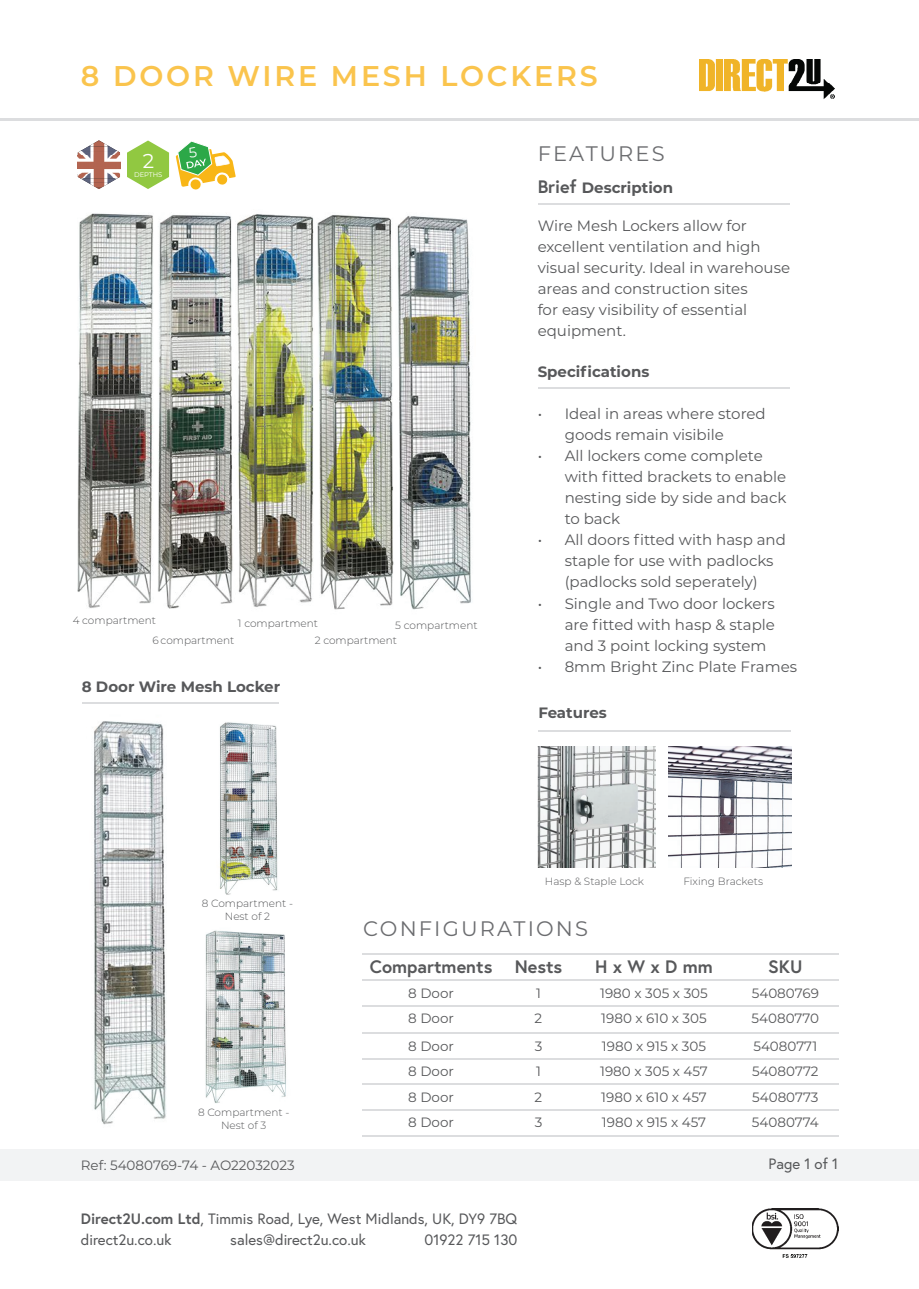
<style>
.page{position:relative;width:919px;height:1289px;background:#fff}
.page>*{position:absolute;margin:0;border:0;box-sizing:border-box;transform-origin:0 0}
.t1{font:600 28.5px "Montserrat";letter-spacing:.1em;color:#fac44d}
.t2{font:21px "Montserrat";letter-spacing:.1em;color:#6c6d70}
.t3{font:19.95px "Montserrat";color:#fff}
.t4{font:700 18px "Europa";color:#57585a}
.t5{font:15px/21px "Montserrat";color:#57585a}
.t6{font:15px "Europa";color:#57585a}
.t7{font:700 15px "Montserrat";color:#57585a}
.t8{font:13.5px "Montserrat";color:#57585a}
.t9{font:300 10.5px/12.6px "Montserrat";color:#57585a;text-align:center}
.t10{font:6.75px "Montserrat";color:#fff}
.s1{font-family:"Europa";font-size:18px}
.s2{font-weight:700}
</style>
<div class="page">
<div style="left:0;top:1148px;width:918px;height:32px;background:#f2f3f4"></div>
<img style="left:752px;top:1208px;width:86px;height:49px">
<img style="left:699px;top:60px;width:136px;height:39px">
<hr style="left:0;top:119px;width:918px;height:2px;background:#dcdddf">
<img style="left:237px;top:214px;width:77px;height:393px">
<img style="left:158px;top:215px;width:75px;height:394px">
<img style="left:78px;top:213px;width:75px;height:395px">
<img style="left:317px;top:215px;width:154px;height:395px">
<hr style="left:537px;top:204px;width:252px;height:1px;background:#dcdddf">
<hr style="left:537px;top:388px;width:252px;height:1px;background:#dcdddf">
<hr style="left:361px;top:953px;width:139px;height:1px;background:#dcdddf">
<hr style="left:500px;top:953px;width:76px;height:1px;background:#dcdddf">
<hr style="left:576px;top:953px;width:155px;height:1px;background:#dcdddf">
<hr style="left:731px;top:953px;width:107px;height:1px;background:#dcdddf">
<hr style="left:361px;top:979px;width:139px;height:1px;background:#dcdddf">
<hr style="left:500px;top:979px;width:76px;height:1px;background:#dcdddf">
<hr style="left:576px;top:979px;width:155px;height:1px;background:#dcdddf">
<hr style="left:731px;top:979px;width:107px;height:1px;background:#dcdddf">
<hr style="left:361px;top:1005px;width:139px;height:1px;background:#dcdddf">
<hr style="left:500px;top:1005px;width:76px;height:1px;background:#dcdddf">
<hr style="left:576px;top:1005px;width:155px;height:1px;background:#dcdddf">
<hr style="left:731px;top:1005px;width:107px;height:1px;background:#dcdddf">
<hr style="left:361px;top:1032px;width:139px;height:1px;background:#dcdddf">
<hr style="left:500px;top:1032px;width:76px;height:1px;background:#dcdddf">
<hr style="left:576px;top:1032px;width:155px;height:1px;background:#dcdddf">
<hr style="left:731px;top:1032px;width:107px;height:1px;background:#dcdddf">
<hr style="left:361px;top:1057px;width:139px;height:2px;background:#dcdddf">
<hr style="left:500px;top:1057px;width:76px;height:2px;background:#dcdddf">
<hr style="left:576px;top:1057px;width:155px;height:2px;background:#dcdddf">
<hr style="left:731px;top:1057px;width:107px;height:2px;background:#dcdddf">
<hr style="left:361px;top:1083px;width:139px;height:1px;background:#dcdddf">
<hr style="left:500px;top:1083px;width:76px;height:1px;background:#dcdddf">
<hr style="left:576px;top:1083px;width:155px;height:1px;background:#dcdddf">
<hr style="left:731px;top:1083px;width:107px;height:1px;background:#dcdddf">
<hr style="left:361px;top:1108px;width:139px;height:2px;background:#dcdddf">
<hr style="left:500px;top:1108px;width:76px;height:2px;background:#dcdddf">
<hr style="left:576px;top:1108px;width:155px;height:2px;background:#dcdddf">
<hr style="left:731px;top:1108px;width:107px;height:2px;background:#dcdddf">
<hr style="left:361px;top:1135px;width:139px;height:1px;background:#dcdddf">
<hr style="left:500px;top:1135px;width:76px;height:1px;background:#dcdddf">
<hr style="left:576px;top:1135px;width:155px;height:1px;background:#dcdddf">
<hr style="left:731px;top:1135px;width:107px;height:1px;background:#dcdddf">
<svg style="left:127px;top:140px;width:42px;height:49px"></svg>
<svg style="left:78px;top:140px;width:42px;height:49px"></svg>
<hr style="left:82px;top:702px;width:196px;height:1px;background:#dcdddf">
<img style="left:537px;top:746px;width:118px;height:121px">
<img style="left:668px;top:746px;width:123px;height:121px">
<hr style="left:538px;top:730px;width:252px;height:1px;background:#dcdddf">
<img style="left:94px;top:721px;width:72px;height:404px">
<img style="left:220px;top:722px;width:58px;height:173px">
<img style="left:205px;top:930px;width:81px;height:173px">
<svg style="left:176px;top:141px;width:60px;height:49px"></svg>
<h1 class="t1" style="left:81px;top:55px;width:518px">8 DOOR WIRE MESH LOCKERS</h1>
<h3 class="t3" style="left:143px;top:147px;width:13px">2</h3>
<p class="t10" style="left:134px;top:170px;width:30px">DEPTHS</p>
<p class="t9" style="left:73px;top:613px;width:85px">4 compartment</p>
<p class="t9" style="left:238px;top:616px;width:82px">1 compartment</p>
<p class="t9" style="left:152px;top:634px;width:84px">6 compartment</p>
<p class="t9" style="left:315px;top:634px;width:84px">2 compartment</p>
<p class="t9" style="left:395px;top:618px;width:84px">5 compartment</p>
<p class="t7" style="left:82px;top:676px;width:200px">8 Door Wire Mesh Locker</p>
<h2 class="t2" style="left:537px;top:139px;width:128px">FEATURES</h2>
<p class="t7" style="left:537px;top:177px;width:137px"><span class="s1">Brief</span> Description</p>
<p class="t5" style="left:537px;top:215px;width:254px">Wire Mesh Lockers allow for excellent ventilation and high visual security. Ideal in warehouse areas and construction sites<br>for easy visibility of essential equipment.</p>
<p class="t7" style="left:537px;top:361px;width:113px">Specifications</p>
<p class="t5" style="left:564px;top:403px;width:202px;text-indent:-27px">• Ideal in areas where stored goods remain visibile</p>
<p class="t5" style="left:564px;top:445px;width:223px;text-indent:-27px">• All lockers come complete with fitted brackets to enable nesting side by side and back to back</p>
<p class="t5" style="left:564px;top:529px;width:223px;text-indent:-27px">• All doors fitted with hasp and staple for use with padlocks (padlocks sold seperately)</p>
<p class="t5" style="left:564px;top:592px;width:212px;text-align:justify;text-indent:-27px">• Single and Two door lockers are fitted with hasp &amp; staple and 3 point locking system</p>
<p class="t5" style="left:537px;top:655px;width:261px">• 8mm Bright Zinc Plate Frames</p>
<p class="t7" style="left:538px;top:702px;width:70px">Features</p>
<p class="t9" style="left:545px;top:875px;width:101px">Hasp &amp; Staple Lock</p>
<p class="t9" style="left:683px;top:875px;width:81px">Fixing Brackets</p>
<p class="t9" style="left:202px;top:896px;width:93px">8 Compartment -<br>Nest of 2</p>
<p class="t9" style="left:198px;top:1106px;width:93px">8 Compartment -<br>Nest of 3</p>
<h2 class="t2" style="left:363px;top:913px;width:226px">CONFIGURATIONS</h2>
<p class="t4" style="left:370px;top:954px;width:194px">Compartments Nests</p>
<p class="t4" style="left:595px;top:954px;width:119px">H x W x D mm</p>
<p class="t4" style="left:768px;top:954px;width:36px">SKU</p>
<p class="t8" style="left:408px;top:983px;width:47px">8 Door</p>
<p class="t8" style="left:536px;top:983px;width:6px">1</p>
<p class="t8" style="left:600px;top:983px;width:109px">1980 x 305 x 305</p>
<p class="t8" style="left:751px;top:983px;width:69px">54080769</p>
<p class="t8" style="left:408px;top:1009px;width:47px">8 Door</p>
<p class="t8" style="left:534px;top:1009px;width:9px">2</p>
<p class="t8" style="left:601px;top:1009px;width:107px">1980 x 610 x 305</p>
<p class="t8" style="left:751px;top:1009px;width:69px">54080770</p>
<p class="t8" style="left:408px;top:1036px;width:47px">8 Door</p>
<p class="t8" style="left:534px;top:1036px;width:9px">3</p>
<p class="t8" style="left:602px;top:1036px;width:106px">1980 x 915 x 305</p>
<p class="t8" style="left:753px;top:1036px;width:65px">54080771</p>
<p class="t8" style="left:408px;top:1061px;width:47px">8 Door</p>
<p class="t8" style="left:536px;top:1061px;width:6px">1</p>
<p class="t8" style="left:600px;top:1061px;width:109px">1980 x 305 x 457</p>
<p class="t8" style="left:752px;top:1061px;width:68px">54080772</p>
<p class="t8" style="left:408px;top:1087px;width:47px">8 Door</p>
<p class="t8" style="left:534px;top:1087px;width:9px">2</p>
<p class="t8" style="left:601px;top:1087px;width:107px">1980 x 610 x 457</p>
<p class="t8" style="left:752px;top:1087px;width:68px">54080773</p>
<p class="t8" style="left:408px;top:1113px;width:47px">8 Door</p>
<p class="t8" style="left:534px;top:1113px;width:9px">3</p>
<p class="t8" style="left:602px;top:1113px;width:106px">1980 x 915 x 457</p>
<p class="t8" style="left:751px;top:1113px;width:68px">54080774</p>
<p class="t8" style="left:81px;top:1156px;width:215px">Ref: 54080769-74 - AO22032023</p>
<p class="t6" style="left:768px;top:1154px;width:71px">Page 1 of 1</p>
<p class="t6" style="left:81px;top:1209px;width:438px"><span class="s2">Direct2U.com Ltd</span>, Timmis Road, Lye, West Midlands, UK, DY9 7BQ</p>
<p class="t6" style="left:81px;top:1229px;width:92px">direct2u.co.uk</p>
<p class="t6" style="left:230px;top:1229px;width:137px">sales@direct2u.co.uk</p>
<p class="t6" style="left:424px;top:1229px;width:94px">01922 715 130</p>
</div>
